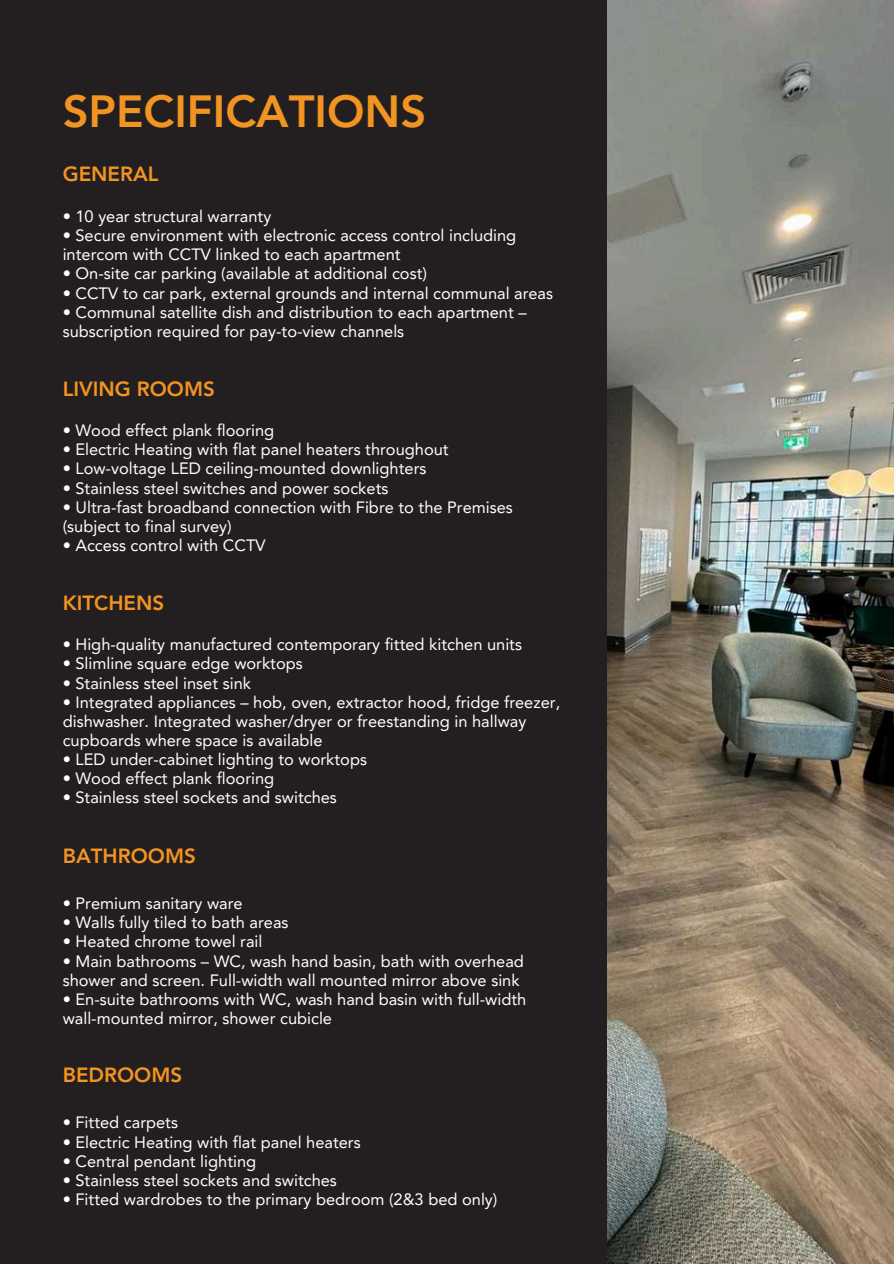
<style>
.page{position:relative;width:894px;height:1264px;background:#fff}
.page>*{position:absolute;margin:0;border:0;box-sizing:border-box;transform-origin:0 0}
.t1{font:800 45px "Avenir LT Pro";color:#f29421}
.t2{font:800 20.55px "Avenir LT Pro";color:#f39420}
.t3{font:16.5px/19.2px "Avenir LT Pro";color:#fff}
</style>
<div class="page">
<div style="left:0;top:0;width:893px;height:1263px;background:#231f20"></div>
<img style="left:607px;top:0;width:286px;height:1262px">
<h1 class="t1" style="left:63px;top:93px;width:365px">SPECIFICATIONS</h1>
<p class="t2" style="left:63px;top:166px;width:97px">GENERAL</p>
<p class="t3" style="left:63px;top:208px;width:210px">• 10 year structural warranty</p>
<p class="t3" style="left:63px;top:227px;width:455px">• Secure environment with electronic access control including intercom with CCTV linked to each apartment</p>
<p class="t3" style="left:63px;top:265px;width:366px">• On-site car parking (available at additional cost)</p>
<p class="t3" style="left:63px;top:285px;width:492px">• CCTV to car park, external grounds and internal communal areas</p>
<p class="t3" style="left:63px;top:304px;width:465px">• Communal satellite dish and distribution to each apartment – subscription required for pay-to-view channels</p>
<p class="t2" style="left:63px;top:380px;width:154px">LIVING ROOMS</p>
<p class="t3" style="left:63px;top:422px;width:213px">• Wood effect plank flooring</p>
<p class="t3" style="left:63px;top:441px;width:387px">• Electric Heating with flat panel heaters throughout</p>
<p class="t3" style="left:63px;top:460px;width:365px">• Low-voltage LED ceiling-mounted downlighters</p>
<p class="t3" style="left:63px;top:479px;width:327px">• Stainless steel switches and power sockets</p>
<p class="t3" style="left:63px;top:499px;width:451px">• Ultra-fast broadband connection with Fibre to the Premises (subject to final survey)</p>
<p class="t3" style="left:63px;top:537px;width:204px">• Access control with CCTV</p>
<p class="t2" style="left:63px;top:594px;width:103px">KITCHENS</p>
<p class="t3" style="left:63px;top:636px;width:460px">• High-quality manufactured contemporary fitted kitchen units</p>
<p class="t3" style="left:63px;top:655px;width:241px">• Slimline square edge worktops</p>
<p class="t3" style="left:63px;top:674px;width:190px">• Stainless steel inset sink</p>
<p class="t3" style="left:63px;top:694px;width:499px">• Integrated appliances – hob, oven, extractor hood, fridge freezer, dishwasher. Integrated washer/dryer or freestanding in hallway cupboards where space is available</p>
<p class="t3" style="left:63px;top:751px;width:306px">• LED under-cabinet lighting to worktops</p>
<p class="t3" style="left:63px;top:770px;width:213px">• Wood effect plank flooring</p>
<p class="t3" style="left:63px;top:789px;width:276px">• Stainless steel sockets and switches</p>
<p class="t2" style="left:63px;top:847px;width:135px">BATHROOMS</p>
<p class="t3" style="left:63px;top:895px;width:181px">• Premium sanitary ware</p>
<p class="t3" style="left:63px;top:914px;width:227px">• Walls fully tiled to bath areas</p>
<p class="t3" style="left:63px;top:933px;width:201px">• Heated chrome towel rail</p>
<p class="t3" style="left:63px;top:952px;width:462px">• Main bathrooms – WC, wash hand basin, bath with overhead shower and screen. Full-width wall mounted mirror above sink</p>
<p class="t3" style="left:63px;top:991px;width:465px">• En-suite bathrooms with WC, wash hand basin with full-width wall-mounted mirror, shower cubicle</p>
<p class="t2" style="left:63px;top:1066px;width:121px">BEDROOMS</p>
<p class="t3" style="left:63px;top:1114px;width:117px">• Fitted carpets</p>
<p class="t3" style="left:63px;top:1133px;width:299px">• Electric Heating with flat panel heaters</p>
<p class="t3" style="left:63px;top:1152px;width:195px">• Central pendant lighting</p>
<p class="t3" style="left:63px;top:1171px;width:276px">• Stainless steel sockets and switches</p>
<p class="t3" style="left:63px;top:1191px;width:436px">• Fitted wardrobes to the primary bedroom (2&amp;3 bed only)</p>
</div>
